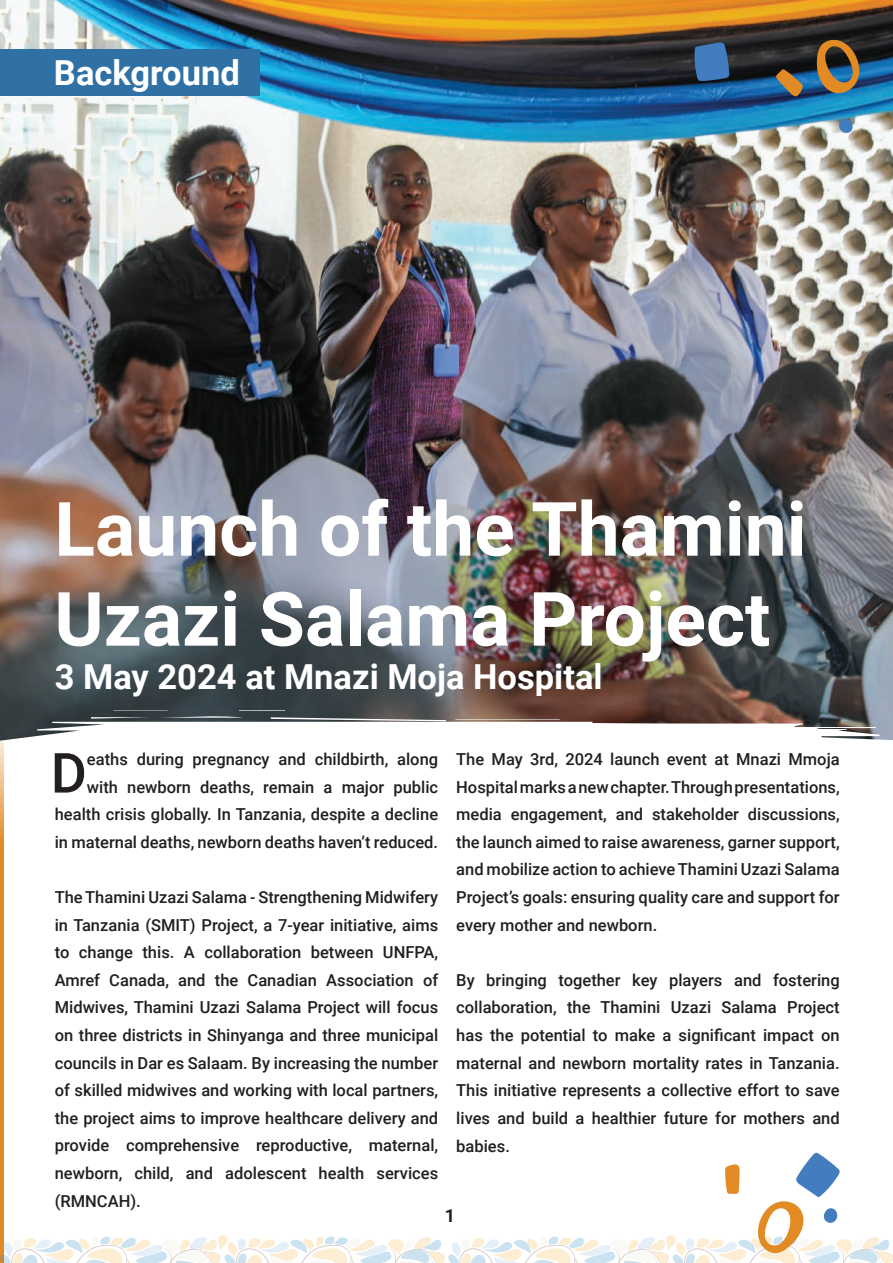
<style>
.page{position:relative;width:893px;height:1263px;background:#fff}
.page>*{position:absolute;margin:0;border:0;box-sizing:border-box;transform-origin:0 0}
.t1{font:700 75px/90px "Roboto";color:#fff}
.t2{font:500 55.35px "Roboto";color:#231f20}
.t3{font:700 34.5px "Roboto";color:#fff}
.t4{font:700 18px "Roboto";color:#231f20}
.t5{font:500 16.5px/27.6px "Roboto";color:#231f20;text-align:justify}
.s1{font-style:italic}
</style>
<div class="page">
<svg style="left:0;top:753px;width:4px;height:400px;background:#e49336"></svg>
<img style="left:0;top:0;width:893px;height:710px">
<svg style="left:0;top:710px;width:893px;height:43px"></svg>
<div style="left:0;top:50px;width:260px;height:46px;background:#3071a5"></div>
<svg style="left:815px;top:39px;width:46px;height:56px;background:#6c5d44"></svg>
<svg style="left:836px;top:118px;width:17px;height:16px"></svg>
<svg style="left:694px;top:41px;width:35px;height:40px"></svg>
<svg style="left:776px;top:69px;width:27px;height:28px"></svg>
<svg style="left:0;top:1153px;width:893px;height:110px"></svg>
<h3 class="t3" style="left:54px;top:48px;width:187px">Background</h3>
<h1 class="t1" style="left:54px;top:481px;width:754px">Launch of the Thamini<br>Uzazi Salama Project</h1>
<h3 class="t3" style="left:55px;top:652px;width:549px">3 May 2024 at Mnazi Moja Hospital</h3>
<p class="t5" style="left:55px;top:745px;width:385px;text-align:right">eaths during pregnancy and childbirth, along with newborn deaths, remain a major public health crisis globally. In Tanzania, despite a decline in maternal deaths, newborn deaths haven’t reduced.</p>
<h2 class="t2" style="left:51px;top:734px;width:38px">D</h2>
<p class="t5" style="left:55px;top:883px;width:385px">The Thamini Uzazi Salama <span class="s1">-</span> Strengthening Midwifery in Tanzania (SMIT) Project, a 7-year initiative, aims to change this. A collaboration between UNFPA, Amref Canada, and the Canadian Association of Midwives, Thamini Uzazi Salama Project will focus on three districts in Shinyanga and three municipal councils in Dar es Salaam. By increasing the number of skilled midwives and working with local partners, the project aims to improve healthcare delivery and provide comprehensive reproductive, maternal, newborn, child, and adolescent health services (RMNCAH).</p>
<p class="t5" style="left:456px;top:745px;width:385px">The May 3rd, 2024 launch event at Mnazi Mmoja Hospital marks a new chapter. Through presentations, media engagement, and stakeholder discussions, the launch aimed to raise awareness, garner support, and mobilize action to achieve Thamini Uzazi Salama Project’s goals: ensuring quality care and support for every mother and newborn.</p>
<p class="t5" style="left:456px;top:965px;width:385px">By bringing together key players and fostering collaboration, the Thamini Uzazi Salama Project has the potential to make a significant impact on maternal and newborn mortality rates in Tanzania.<br>This initiative represents a collective effort to save lives and build a healthier future for mothers and babies.</p>
<p class="t4" style="left:445px;top:1203px;width:12px">1</p>
</div>
